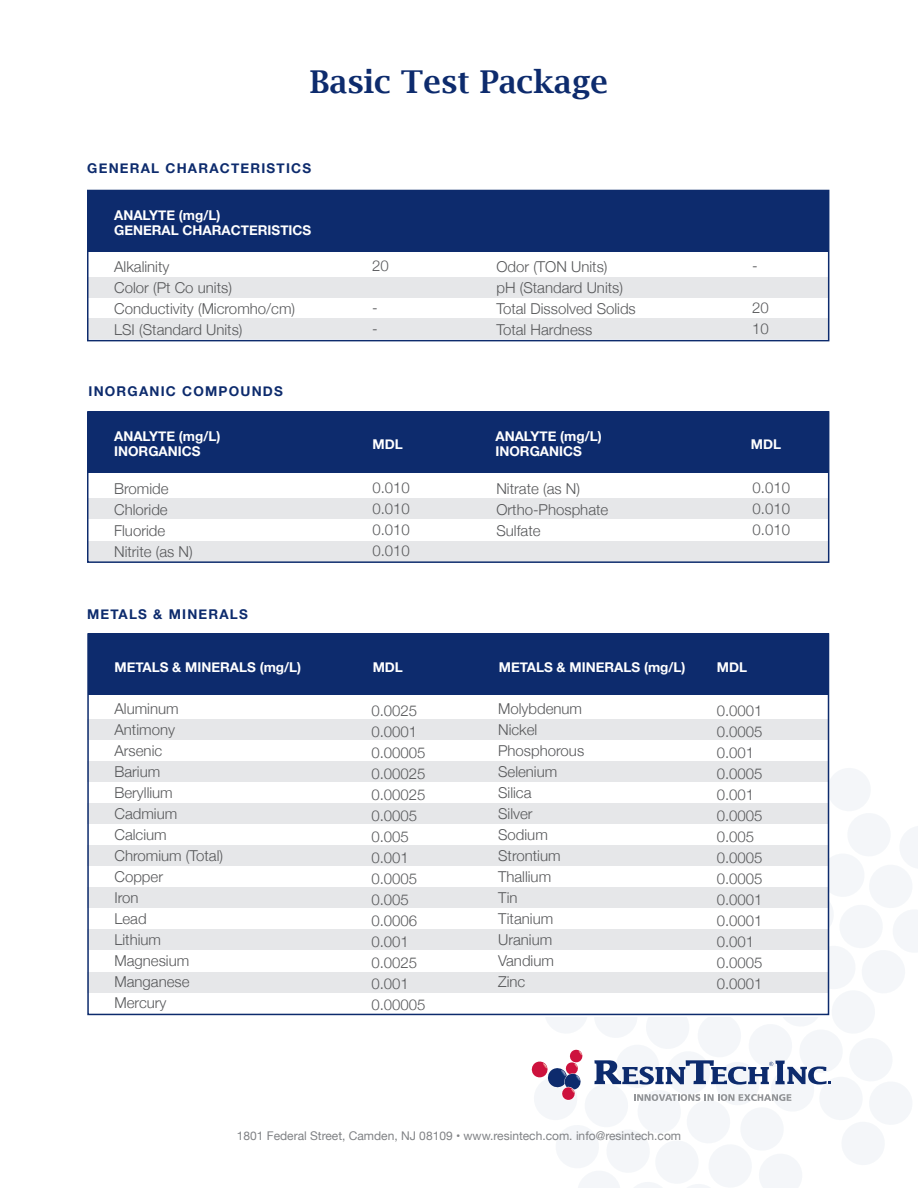
<style>
.page{position:relative;width:918px;height:1188px;background:#fff}
.page>*{position:absolute;margin:0;border:0;box-sizing:border-box;transform-origin:0 0}
.t1{font:600 31.5px "Lucida Bright";color:#0d2b6d}
.PARAGRAPH_copy{font:300 15px/21px "Helvetica Neue";color:#57585a}
.PARAGRAPH_copy-2{font:700 13.5px/15px "Helvetica Neue";color:#fff}
.SUBHEAD_Resintech_b{font:700 13.5px "Helvetica Neue";letter-spacing:.09em;color:#0d2b6d}
.t2{font:12px "Helvetica Neue";color:#808285}
</style>
<div class="page">
<div style="left:87px;top:318px;width:741px;height:21px;background:#e6e7e9"></div>
<div style="left:87px;top:277px;width:741px;height:21px;background:#e6e7e9"></div>
<div style="left:88px;top:190px;width:741px;height:61px;background:#0d2b6d"></div>
<div style="left:87px;top:190px;width:742px;height:151px;border:2px solid #0d2b6d"></div>
<div style="left:87px;top:541px;width:741px;height:21px;background:#e6e7e9"></div>
<div style="left:87px;top:498px;width:741px;height:21px;background:#e6e7e9"></div>
<div style="left:88px;top:411px;width:741px;height:62px;background:#0d2b6d"></div>
<div style="left:87px;top:411px;width:742px;height:152px;border:1px solid #0d2b6d"></div>
<div style="left:87px;top:972px;width:740px;height:21px;background:#e6e7e9"></div>
<div style="left:87px;top:929px;width:741px;height:21px;background:#e6e7e9"></div>
<div style="left:87px;top:887px;width:741px;height:21px;background:#e6e7e9"></div>
<div style="left:87px;top:845px;width:741px;height:21px;background:#e6e7e9"></div>
<div style="left:87px;top:803px;width:741px;height:21px;background:#e6e7e9"></div>
<div style="left:87px;top:761px;width:741px;height:21px;background:#e6e7e9"></div>
<div style="left:87px;top:719px;width:741px;height:21px;background:#e6e7e9"></div>
<div style="left:88px;top:633px;width:741px;height:62px;background:#0d2b6d"></div>
<svg style="left:531px;top:765px;width:387px;height:423px"></svg>
<p class="t1" style="left:310px;top:63px;width:300px">Basic Test Package</p>
<p class="SUBHEAD_Resintech_b" style="left:87px;top:158px;width:225px">GENERAL CHARACTERISTICS</p>
<p class="PARAGRAPH_copy-2" style="left:114px;top:208px;width:199px">ANALYTE (mg/L)<br>GENERAL CHARACTERISTICS</p>
<p class="PARAGRAPH_copy" style="left:114px;top:255px;width:57px">Alkalinity</p>
<p class="PARAGRAPH_copy" style="left:114px;top:276px;width:119px">Color (Pt Co units)</p>
<p class="PARAGRAPH_copy" style="left:114px;top:297px;width:182px">Conductivity (Micromho/cm)</p>
<p class="PARAGRAPH_copy" style="left:114px;top:318px;width:130px">LSI (Standard Units)</p>
<p class="SUBHEAD_Resintech_b" style="left:88px;top:381px;width:196px">INORGANIC COMPOUNDS</p>
<p class="PARAGRAPH_copy" style="left:372px;top:254px;width:18px">20</p>
<p class="PARAGRAPH_copy" style="left:372px;top:296px;width:7px">-</p>
<p class="PARAGRAPH_copy" style="left:372px;top:317px;width:7px">-</p>
<p class="PARAGRAPH_copy-2" style="left:114px;top:429px;width:108px">ANALYTE (mg/L)<br>INORGANICS</p>
<p class="PARAGRAPH_copy-2" style="left:372px;top:437px;width:32px">MDL</p>
<p class="PARAGRAPH_copy" style="left:372px;top:476px;width:39px">0.010</p>
<p class="PARAGRAPH_copy" style="left:372px;top:497px;width:39px">0.010</p>
<p class="PARAGRAPH_copy" style="left:372px;top:518px;width:39px">0.010</p>
<p class="PARAGRAPH_copy" style="left:372px;top:539px;width:39px">0.010</p>
<p class="PARAGRAPH_copy" style="left:114px;top:477px;width:56px">Bromide</p>
<p class="PARAGRAPH_copy" style="left:114px;top:498px;width:55px">Chloride</p>
<p class="PARAGRAPH_copy" style="left:114px;top:519px;width:53px">Fluoride</p>
<p class="PARAGRAPH_copy" style="left:114px;top:540px;width:80px">Nitrite (as N)</p>
<p class="SUBHEAD_Resintech_b" style="left:87px;top:604px;width:162px">METALS &amp; MINERALS</p>
<p class="PARAGRAPH_copy-2" style="left:114px;top:660px;width:188px">METALS &amp; MINERALS (mg/L)</p>
<p class="PARAGRAPH_copy-2" style="left:373px;top:660px;width:32px">MDL</p>
<p class="PARAGRAPH_copy" style="left:371px;top:699px;width:47px">0.0025</p>
<p class="PARAGRAPH_copy" style="left:371px;top:720px;width:47px">0.0001</p>
<p class="PARAGRAPH_copy" style="left:371px;top:741px;width:56px">0.00005</p>
<p class="PARAGRAPH_copy" style="left:371px;top:762px;width:56px">0.00025</p>
<p class="PARAGRAPH_copy" style="left:371px;top:783px;width:56px">0.00025</p>
<p class="PARAGRAPH_copy" style="left:371px;top:804px;width:47px">0.0005</p>
<p class="PARAGRAPH_copy" style="left:371px;top:825px;width:39px">0.005</p>
<p class="PARAGRAPH_copy" style="left:371px;top:846px;width:39px">0.001</p>
<p class="PARAGRAPH_copy" style="left:371px;top:867px;width:47px">0.0005</p>
<p class="PARAGRAPH_copy" style="left:371px;top:888px;width:39px">0.005</p>
<p class="PARAGRAPH_copy" style="left:371px;top:909px;width:47px">0.0006</p>
<p class="PARAGRAPH_copy" style="left:371px;top:930px;width:39px">0.001</p>
<p class="PARAGRAPH_copy" style="left:371px;top:951px;width:47px">0.0025</p>
<p class="PARAGRAPH_copy" style="left:371px;top:972px;width:39px">0.001</p>
<p class="PARAGRAPH_copy" style="left:371px;top:993px;width:56px">0.00005</p>
<p class="PARAGRAPH_copy" style="left:114px;top:697px;width:66px">Aluminum</p>
<p class="PARAGRAPH_copy" style="left:114px;top:718px;width:62px">Antimony</p>
<p class="PARAGRAPH_copy" style="left:114px;top:739px;width:49px">Arsenic</p>
<p class="PARAGRAPH_copy" style="left:114px;top:760px;width:47px">Barium</p>
<p class="PARAGRAPH_copy" style="left:114px;top:781px;width:60px">Beryllium</p>
<p class="PARAGRAPH_copy" style="left:114px;top:802px;width:64px">Cadmium</p>
<p class="PARAGRAPH_copy" style="left:114px;top:823px;width:54px">Calcium</p>
<p class="PARAGRAPH_copy" style="left:114px;top:844px;width:110px">Chromium (Total)</p>
<p class="PARAGRAPH_copy" style="left:114px;top:865px;width:50px">Copper</p>
<p class="PARAGRAPH_copy" style="left:114px;top:886px;width:26px">Iron</p>
<p class="PARAGRAPH_copy" style="left:114px;top:907px;width:34px">Lead</p>
<p class="PARAGRAPH_copy" style="left:114px;top:928px;width:48px">Lithium</p>
<p class="PARAGRAPH_copy" style="left:114px;top:949px;width:76px">Magnesium</p>
<p class="PARAGRAPH_copy" style="left:114px;top:970px;width:77px">Manganese</p>
<p class="PARAGRAPH_copy" style="left:114px;top:991px;width:54px">Mercury</p>
<p class="PARAGRAPH_copy" style="left:496px;top:255px;width:113px">Odor (TON Units)</p>
<p class="PARAGRAPH_copy" style="left:496px;top:276px;width:128px">pH (Standard Units)</p>
<p class="PARAGRAPH_copy" style="left:496px;top:297px;width:141px">Total Dissolved Solids</p>
<p class="PARAGRAPH_copy" style="left:496px;top:318px;width:97px">Total Hardness</p>
<p class="PARAGRAPH_copy" style="left:752px;top:254px;width:7px">-</p>
<p class="PARAGRAPH_copy" style="left:752px;top:296px;width:18px">20</p>
<p class="PARAGRAPH_copy" style="left:752px;top:317px;width:18px">10</p>
<p class="PARAGRAPH_copy-2" style="left:495px;top:429px;width:108px">ANALYTE (mg/L)<br>INORGANICS</p>
<p class="PARAGRAPH_copy-2" style="left:751px;top:437px;width:32px">MDL</p>
<p class="PARAGRAPH_copy" style="left:496px;top:477px;width:85px">Nitrate (as N)</p>
<p class="PARAGRAPH_copy" style="left:496px;top:498px;width:113px">Ortho-Phosphate<br>Sulfate</p>
<p class="PARAGRAPH_copy" style="left:753px;top:476px;width:39px">0.010</p>
<p class="PARAGRAPH_copy" style="left:753px;top:497px;width:39px">0.010</p>
<p class="PARAGRAPH_copy" style="left:753px;top:518px;width:39px">0.010</p>
<p class="PARAGRAPH_copy-2" style="left:499px;top:660px;width:188px">METALS &amp; MINERALS (mg/L)</p>
<p class="PARAGRAPH_copy-2" style="left:717px;top:660px;width:32px">MDL</p>
<p class="PARAGRAPH_copy" style="left:498px;top:697px;width:85px">Molybdenum</p>
<p class="PARAGRAPH_copy" style="left:498px;top:718px;width:41px">Nickel</p>
<p class="PARAGRAPH_copy" style="left:498px;top:739px;width:88px">Phosphorous</p>
<p class="PARAGRAPH_copy" style="left:498px;top:760px;width:61px">Selenium</p>
<p class="PARAGRAPH_copy" style="left:498px;top:781px;width:35px">Silica</p>
<p class="PARAGRAPH_copy" style="left:498px;top:802px;width:36px">Silver</p>
<p class="PARAGRAPH_copy" style="left:498px;top:823px;width:51px">Sodium</p>
<p class="PARAGRAPH_copy" style="left:498px;top:844px;width:64px">Strontium</p>
<p class="PARAGRAPH_copy" style="left:498px;top:865px;width:55px">Thallium</p>
<p class="PARAGRAPH_copy" style="left:498px;top:886px;width:21px">Tin</p>
<p class="PARAGRAPH_copy" style="left:498px;top:907px;width:57px">Titanium</p>
<p class="PARAGRAPH_copy" style="left:498px;top:928px;width:56px">Uranium</p>
<p class="PARAGRAPH_copy" style="left:498px;top:949px;width:57px">Vandium</p>
<p class="PARAGRAPH_copy" style="left:498px;top:970px;width:29px">Zinc</p>
<p class="PARAGRAPH_copy" style="left:717px;top:699px;width:47px">0.0001</p>
<p class="PARAGRAPH_copy" style="left:717px;top:720px;width:47px">0.0005</p>
<p class="PARAGRAPH_copy" style="left:717px;top:741px;width:39px">0.001</p>
<p class="PARAGRAPH_copy" style="left:717px;top:762px;width:47px">0.0005</p>
<p class="PARAGRAPH_copy" style="left:717px;top:783px;width:39px">0.001</p>
<p class="PARAGRAPH_copy" style="left:717px;top:804px;width:47px">0.0005</p>
<p class="PARAGRAPH_copy" style="left:717px;top:825px;width:39px">0.005</p>
<p class="PARAGRAPH_copy" style="left:717px;top:846px;width:47px">0.0005</p>
<p class="PARAGRAPH_copy" style="left:717px;top:867px;width:47px">0.0005</p>
<p class="PARAGRAPH_copy" style="left:717px;top:888px;width:47px">0.0001</p>
<p class="PARAGRAPH_copy" style="left:717px;top:909px;width:47px">0.0001</p>
<p class="PARAGRAPH_copy" style="left:717px;top:930px;width:39px">0.001</p>
<p class="PARAGRAPH_copy" style="left:717px;top:951px;width:47px">0.0005</p>
<p class="PARAGRAPH_copy" style="left:717px;top:972px;width:47px">0.0001</p>
<p class="t2" style="left:237px;top:1127px;width:446px">1801 Federal Street, Camden, NJ 08109 • www.resintech.com. info@resintech.com</p>
</div>
